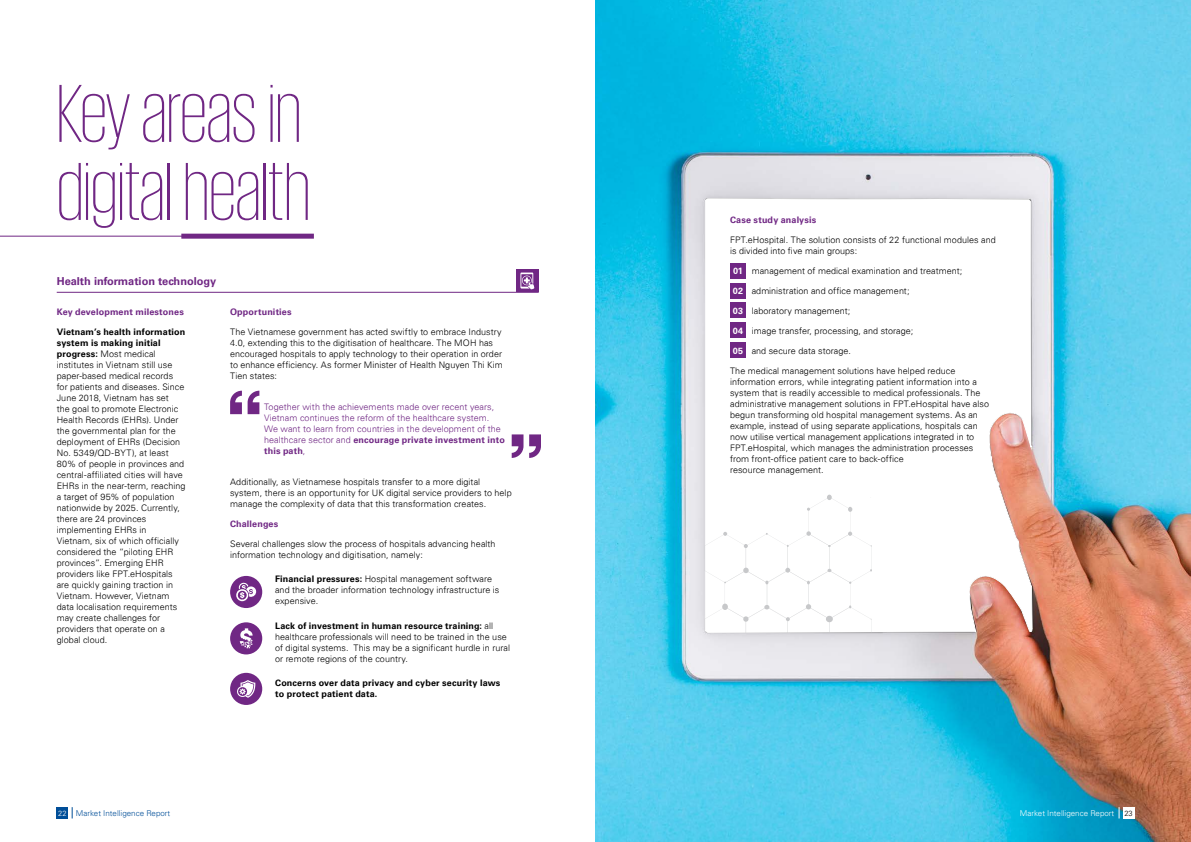
<style>
.page{position:relative;width:1191px;height:842px;background:#fff}
.page>*{position:absolute;margin:0;border:0;box-sizing:border-box;transform-origin:0 0}
.t1{font:200 84px/78px "KPMG";color:#702784}
.t2{font:700 11px "Univers 65";color:#702784}
.t3{font:300 9px/11px "Univers 45";letter-spacing:.005em;color:#000}
.t4{font:700 9px/11px "Univers 65";letter-spacing:.015em;color:#000}
.t5{font:300 9px/11px "Univers 45";letter-spacing:.005em;color:#702784}
.t6{font:700 9px/11px "Univers 65";letter-spacing:.015em;color:#702784}
.t7{font:700 9px "Univers 65";letter-spacing:.025em;color:#fff}
.t8{font:300 8px "Univers LT Std";color:#004e98}
.t9{font:300 8px "Univers LT Std";color:#fff}
.t10{font:300 7.5px "Univers LT Std";color:#000101}
.s1{font-family:"Univers 65";font-weight:700}
.s2{font-family:"Univers 45";font-weight:300}
.s3{font-size:7.5px;color:#fff}
</style>
<div class="page">
<hr style="left:0;top:236px;width:303px;height:1px;background:#702784">
<div style="left:181px;top:234px;width:133px;height:5px;background:#702784"></div>
<div style="left:516px;top:270px;width:23px;height:22px;background:#702784"></div>
<hr style="left:57px;top:292px;width:482px;height:1px;background:#702784">
<svg style="left:248px;top:391px;width:11px;height:23px"></svg>
<svg style="left:230px;top:391px;width:12px;height:23px"></svg>
<svg style="left:512px;top:434px;width:11px;height:24px"></svg>
<svg style="left:529px;top:434px;width:12px;height:24px"></svg>
<div style="left:230px;top:576px;width:32px;height:32px;background:#702784;border-radius:50%"></div>
<div style="left:230px;top:622px;width:32px;height:32px;background:#702784;border-radius:50%"></div>
<div style="left:230px;top:673px;width:32px;height:32px;background:#702784;border-radius:50%"></div>
<img style="left:596px;top:0;width:595px;height:841px">
<svg style="left:704px;top:198px;width:329px;height:603px"></svg>
<div style="left:730px;top:263px;width:16px;height:15px;background:#702784"></div>
<div style="left:730px;top:283px;width:16px;height:15px;background:#702784"></div>
<div style="left:730px;top:303px;width:16px;height:15px;background:#702784"></div>
<div style="left:730px;top:322px;width:16px;height:16px;background:#702784"></div>
<div style="left:730px;top:342px;width:16px;height:16px;background:#702784"></div>
<svg style="left:704px;top:495px;width:168px;height:138px"></svg>
<svg style="left:520px;top:273px;width:14px;height:16px"></svg>
<svg style="left:236px;top:582px;width:21px;height:19px"></svg>
<svg style="left:239px;top:628px;width:14px;height:20px"></svg>
<svg style="left:237px;top:680px;width:18px;height:18px"></svg>
<div style="left:1123px;top:807px;width:11px;height:11px;background:#fff"></div>
<div style="left:57px;top:807px;width:11px;height:11px;background:#004e98"></div>
<h1 class="t1" style="left:57px;top:73px;width:255px">Key areas in digital health</h1>
<p class="t2" style="left:57px;top:275px;width:161px">Health information technology</p>
<p class="t6" style="left:57px;top:306px;width:129px">Key development milestones</p>
<p class="t4" style="left:57px;top:326px;width:130px">Vietnam’s health information system is making initial</p>
<p class="t3" style="left:57px;top:348px;width:130px"><span class="s1">progress:</span> Most medical institutes in Vietnam still use paper-based medical records for patients and diseases. Since<br>June 2018, Vietnam has set<br>the goal to promote Electronic<br>Health Records (EHRs). Under the governmental plan for the deployment of EHRs (Decision<br>No. 5349/QD-BYT), at least<br>80% of people in provinces and central-affiliated cities will have<br>EHRs in the near-term, reaching a target of 95% of population nationwide by 2025. Currently, there are 24 provinces implementing EHRs in<br>Vietnam, six of which officially considered the “piloting EHR provinces”. Emerging EHR providers like FPT.eHospitals are quickly gaining traction in<br>Vietnam. However, Vietnam data localisation requirements may create challenges for providers that operate on a global cloud.</p>
<p class="t6" style="left:230px;top:306px;width:63px">Opportunities</p>
<p class="t3" style="left:230px;top:326px;width:274px">The Vietnamese government has acted swiftly to embrace Industry 4.0, extending this to the digitisation of healthcare. The MOH has encouraged hospitals to apply technology to their operation in order to enhance efficiency. As former Minister of Health Nguyen Thi Kim Tien states:</p>
<p class="t5" style="left:264px;top:401px;width:238px">Together with the achievements made over recent years,<br>Vietnam continues the reform of the healthcare system.<br>We want to learn from countries in the development of the</p>
<p class="t6" style="left:264px;top:434px;width:242px"><span class="s2">healthcare sector and</span> encourage private investment into this path<span class="s2">,</span></p>
<p class="t3" style="left:230px;top:476px;width:283px">Additionally, as Vietnamese hospitals transfer to a more digital system, there is an opportunity for UK digital service providers to help manage the complexity of data that this transformation creates.</p>
<p class="t6" style="left:230px;top:518px;width:50px">Challenges</p>
<p class="t3" style="left:230px;top:538px;width:267px">Several challenges slow the process of hospitals advancing health information technology and digitisation, namely:</p>
<p class="t3" style="left:275px;top:573px;width:226px"><span class="s1">Financial pressures:</span> Hospital management software and the broader information technology infrastructure is expensive.</p>
<p class="t4" style="left:275px;top:620px;width:219px">Lack of investment in human resource training: <span class="s2">all</span></p>
<p class="t3" style="left:275px;top:631px;width:236px">healthcare professionals will need to be trained in the use of digital systems. This may be a significant hurdle in rural or remote regions of the country.</p>
<p class="t4" style="left:275px;top:678px;width:227px">Concerns over data privacy and cyber security laws to protect patient data.</p>
<p class="t6" style="left:730px;top:214px;width:88px">Case study analysis</p>
<p class="t3" style="left:730px;top:234px;width:267px">FPT.eHospital. The solution consists of 22 functional modules and is divided into five main groups:</p>
<p class="t3" style="left:751px;top:265px;width:212px">management of medical examination and treatment;</p>
<p class="t3" style="left:751px;top:285px;width:159px">administration and office management;</p>
<p class="t3" style="left:751px;top:305px;width:100px">laboratory management;</p>
<p class="t3" style="left:751px;top:325px;width:163px">image transfer, processing, and storage;</p>
<p class="t3" style="left:751px;top:345px;width:101px">and secure data storage.</p>
<p class="t3" style="left:730px;top:365px;width:260px">The medical management solutions have helped reduce information errors, while integrating patient information into a system that is readily accessible to medical professionals. The administrative management solutions in FPT.eHospital have also begun transforming old hospital management systems. As an example, instead of using separate applications, hospitals can now utilise vertical management applications integrated in to FPT.eHospital, which manages the administration processes from front-office patient care to back-office<br>resource management.</p>
<p class="t7" style="left:733px;top:266px;width:11px">01</p>
<p class="t7" style="left:733px;top:285px;width:12px">02</p>
<p class="t7" style="left:733px;top:305px;width:12px">03</p>
<p class="t7" style="left:733px;top:325px;width:12px">04</p>
<p class="t7" style="left:733px;top:345px;width:12px">05</p>
<p class="t8" style="left:58px;top:808px;width:114px"><span class="s3">22</span> Market Intelligence Report</p>
<p class="t9" style="left:1019px;top:808px;width:96px">Market Intelligence Report</p>
<p class="t10" style="left:1124px;top:808px;width:10px">23</p>
</div>
